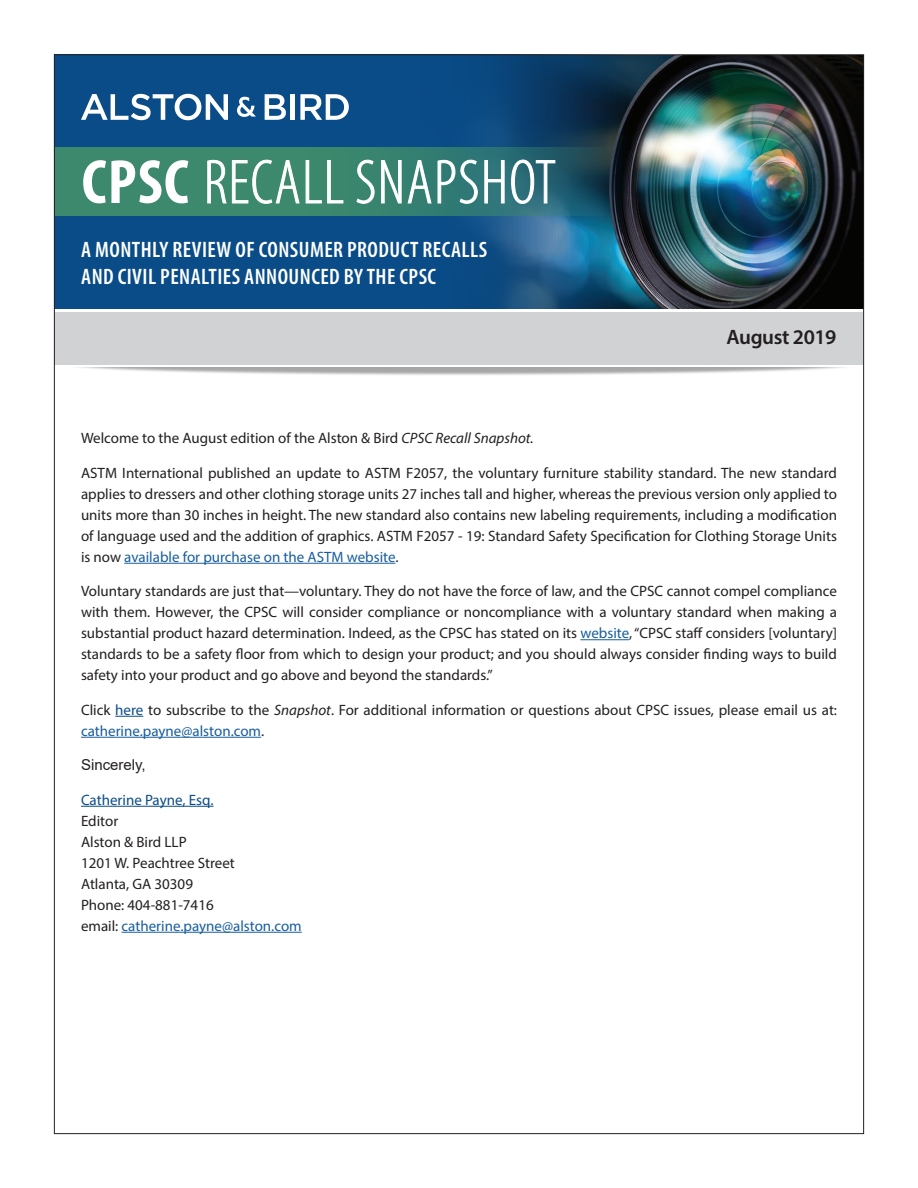
<style>
.page{position:relative;width:918px;height:1188px;background:#fff}
.page>*{position:absolute;margin:0;border:0;box-sizing:border-box;transform-origin:0 0}
.t1{font:300 condensed 63px "Myriad Pro";letter-spacing:.02em;color:#fff}
.t2{font:600 condensed 22.35px/26.8px "Myriad Pro";letter-spacing:.02em;color:#fff}
.t3{font:600 20.85px "Myriad Pro";letter-spacing:-.02em;color:#231f20}
.t4{font:15px/21px "Myriad Pro";color:#231f20;text-align:justify}
.t5{font:15px "Myriad Pro";color:#0a4c88}
.t6{font:15px "Arial";color:#231f20}
.s1{font-weight:700}
.s2{font-style:italic}
.s3{color:#175d9e}
.s4{color:#0a4c88}
</style>
<div class="page">
<img style="left:56px;top:56px;width:806px;height:253px">
<div style="left:55px;top:312px;width:808px;height:52px;background:#d1d2d4"></div>
<svg style="left:81px;top:94px;width:147px;height:26px"></svg>
<svg style="left:237px;top:97px;width:19px;height:20px"></svg>
<svg style="left:265px;top:94px;width:21px;height:26px"></svg>
<div style="left:290px;top:94px;width:5px;height:26px;background:#fff"></div>
<svg style="left:300px;top:94px;width:49px;height:26px"></svg>
<svg style="left:55px;top:147px;width:557px;height:69px;background:#347b6c"></svg>
<svg style="left:207px;top:159px;width:137px;height:45px;background:#589a82"></svg>
<svg style="left:356px;top:159px;width:19px;height:45px"></svg>
<svg style="left:381px;top:159px;width:97px;height:45px;background:#55928a"></svg>
<svg style="left:484px;top:160px;width:21px;height:44px"></svg>
<svg style="left:511px;top:159px;width:45px;height:45px;background:#4b808b"></svg>
<hr style="left:124px;top:563px;width:271px;height:1px;background:#175d9e">
<hr style="left:580px;top:639px;width:49px;height:1px;background:#175d9e">
<svg style="left:115px;top:716px;width:28px;height:1px"></svg>
<hr style="left:81px;top:737px;width:180px;height:1px;background:#175d9e">
<hr style="left:81px;top:806px;width:133px;height:1px;background:#0a4c88">
<hr style="left:122px;top:932px;width:180px;height:1px;background:#175d9e">
<h1 class="t1" style="left:82px;top:145px;width:476px"><span class="s1">CPSC</span> RECALL SNAPSHOT</h1>
<h2 class="t2" style="left:81px;top:236px;width:408px">A MONTHLY REVIEW OF CONSUMER PRODUCT RECALLS<br>AND CIVIL PENALTIES ANNOUNCED BY THE CPSC</h2>
<h3 class="t3" style="left:727px;top:324px;width:111px">August 2019</h3>
<p class="t4" style="left:81px;top:427px;width:454px">Welcome to the August edition of the Alston &amp; Bird <span class="s2">CPSC Recall Snapshot.</span></p>
<p class="t4" style="left:81px;top:462px;width:758px">ASTM International published an update to ASTM F2057, the voluntary furniture stability standard. The new standard applies to dressers and other clothing storage units 27 inches tall and higher, whereas the previous version only applied to units more than 30 inches in height. The new standard also contains new labeling requirements, including a modification of language used and the addition of graphics. ASTM F2057 - 19: Standard Safety Specification for Clothing Storage Units is now <span class="s3">available for purchase on the ASTM website</span>.</p>
<p class="t4" style="left:81px;top:580px;width:758px">Voluntary standards are just that—voluntary. They do not have the force of law, and the CPSC cannot compel compliance with them. However, the CPSC will consider compliance or noncompliance with a voluntary standard when making a substantial product hazard determination. Indeed, as the CPSC has stated on its <span class="s3">website</span>, “CPSC staff considers [voluntary] standards to be a safety floor from which to design your product; and you should always consider finding ways to build safety into your product and go above and beyond the standards.”</p>
<p class="t4" style="left:81px;top:699px;width:758px">Click <span class="s4">here</span> to subscribe to the <span class="s2">Snapshot</span>. For additional information or questions about CPSC issues, please email us at: <span class="s3">catherine.payne@alston.com</span>.</p>
<p class="t6" style="left:81px;top:755px;width:66px">Sincerely,</p>
<p class="t5" style="left:81px;top:790px;width:134px">Catherine Payne, Esq.</p>
<p class="t4" style="left:81px;top:810px;width:222px;text-align:left">Editor<br>Alston &amp; Bird LLP<br>1201 W. Peachtree Street<br>Atlanta, GA 30309<br>Phone: 404-881-7416<br>email: <span class="s3">catherine.payne@alston.com</span></p>
</div>
